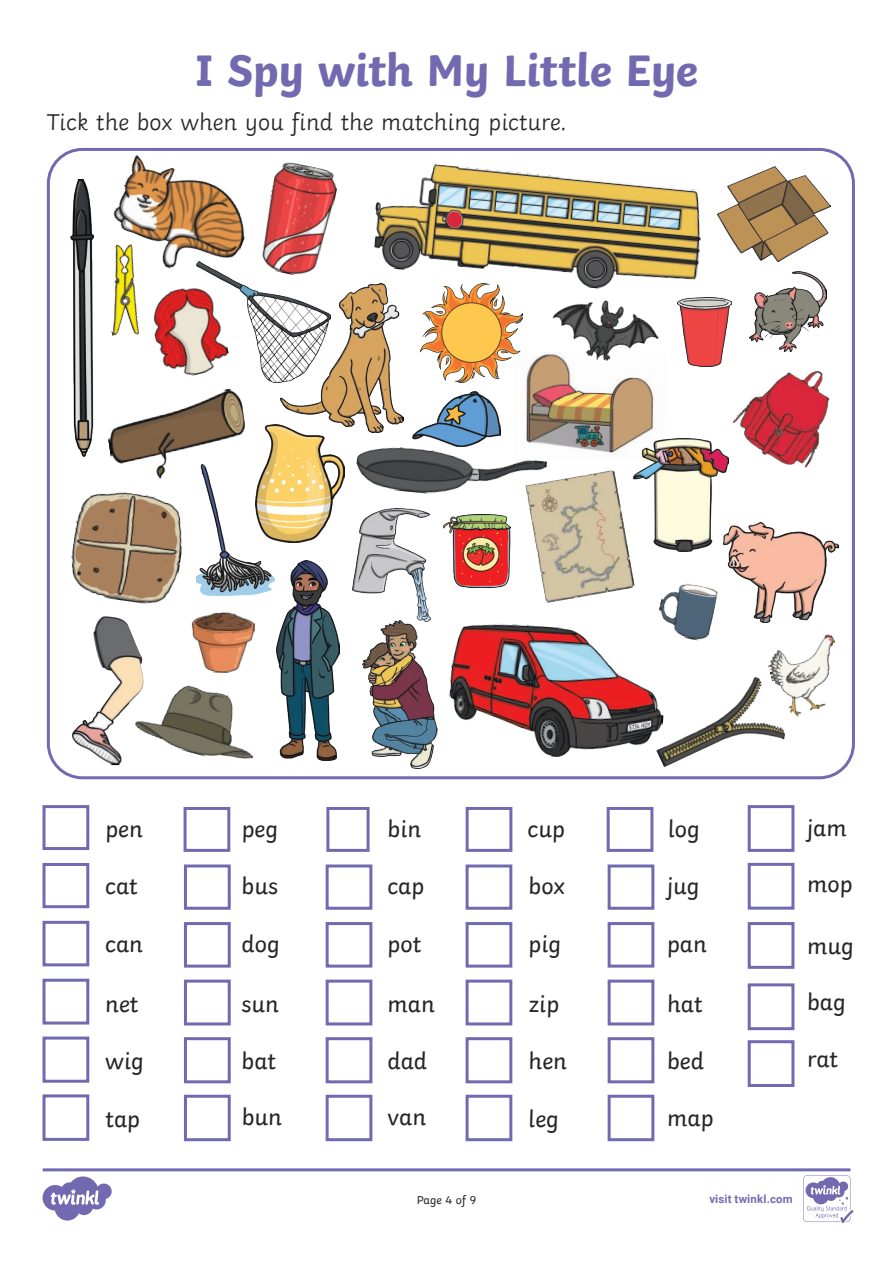
<style>
.page{position:relative;width:893px;height:1263px;background:#fff}
.page>*{position:absolute;margin:0;border:0;box-sizing:border-box;transform-origin:0 0}
.Heading_1{font:700 46.5px "Twinkl";letter-spacing:-.015em;color:#726ab0}
.KS1_Body_Copy{font:24px "Twinkl";color:#282526}
.Aim{font:300 24px "Twinkl";color:#282526}
.t1{font:12px "Twinkl";letter-spacing:-.005em;color:#282526}
.t2{font:700 11.4px "Roboto";letter-spacing:.02em;color:#726ab0}
</style>
<div class="page">
<div style="left:43px;top:805px;width:46px;height:45px;border:3px solid #726ab0"></div>
<div style="left:607px;top:807px;width:46px;height:45px;border:3px solid #726ab0"></div>
<div style="left:43px;top:863px;width:46px;height:45px;border:3px solid #726ab0"></div>
<div style="left:608px;top:864px;width:46px;height:46px;border:3px solid #726ab0"></div>
<div style="left:43px;top:921px;width:46px;height:45px;border:3px solid #726ab0"></div>
<div style="left:608px;top:922px;width:46px;height:45px;border:3px solid #726ab0"></div>
<div style="left:43px;top:979px;width:46px;height:45px;border:3px solid #726ab0"></div>
<div style="left:608px;top:979px;width:46px;height:46px;border:3px solid #726ab0"></div>
<div style="left:43px;top:1036px;width:46px;height:47px;border:3px solid #726ab0"></div>
<div style="left:608px;top:1037px;width:46px;height:46px;border:3px solid #726ab0"></div>
<div style="left:184px;top:807px;width:46px;height:45px;border:3px solid #726ab0"></div>
<div style="left:326px;top:807px;width:44px;height:45px;border:3px solid #726ab0"></div>
<div style="left:466px;top:807px;width:46px;height:45px;border:3px solid #726ab0"></div>
<div style="left:184px;top:1095px;width:47px;height:46px;border:3px solid #726ab0"></div>
<div style="left:326px;top:1095px;width:46px;height:46px;border:3px solid #726ab0"></div>
<div style="left:184px;top:864px;width:47px;height:46px;border:3px solid #726ab0"></div>
<div style="left:326px;top:864px;width:46px;height:46px;border:3px solid #726ab0"></div>
<div style="left:466px;top:864px;width:46px;height:46px;border:3px solid #726ab0"></div>
<div style="left:748px;top:863px;width:46px;height:47px;border:3px solid #726ab0"></div>
<div style="left:748px;top:922px;width:46px;height:47px;border:3px solid #726ab0"></div>
<div style="left:184px;top:922px;width:47px;height:45px;border:3px solid #726ab0"></div>
<div style="left:326px;top:922px;width:46px;height:45px;border:3px solid #726ab0"></div>
<div style="left:466px;top:922px;width:46px;height:45px;border:3px solid #726ab0"></div>
<div style="left:43px;top:1094px;width:46px;height:47px;border:3px solid #726ab0"></div>
<div style="left:466px;top:1095px;width:46px;height:46px;border:3px solid #726ab0"></div>
<div style="left:184px;top:979px;width:47px;height:46px;border:3px solid #726ab0"></div>
<div style="left:326px;top:979px;width:46px;height:46px;border:3px solid #726ab0"></div>
<div style="left:466px;top:979px;width:46px;height:46px;border:3px solid #726ab0"></div>
<div style="left:748px;top:805px;width:46px;height:47px;border:3px solid #726ab0"></div>
<div style="left:748px;top:983px;width:46px;height:47px;border:3px solid #726ab0"></div>
<div style="left:184px;top:1037px;width:47px;height:46px;border:3px solid #726ab0"></div>
<div style="left:326px;top:1037px;width:46px;height:46px;border:3px solid #726ab0"></div>
<div style="left:466px;top:1037px;width:46px;height:46px;border:3px solid #726ab0"></div>
<div style="left:608px;top:1095px;width:46px;height:46px;border:3px solid #726ab0"></div>
<div style="left:748px;top:1040px;width:46px;height:47px;border:3px solid #726ab0"></div>
<img style="left:525px;top:354px;width:129px;height:100px">
<img style="left:162px;top:289px;width:34px;height:87px">
<img style="left:646px;top:676px;width:141px;height:104px">
<img style="left:764px;top:634px;width:72px;height:86px">
<img style="left:449px;top:623px;width:220px;height:141px">
<img style="left:353px;top:508px;width:78px;height:113px">
<img style="left:421px;top:298px;width:102px;height:85px">
<img style="left:728px;top:347px;width:127px;height:131px">
<img style="left:727px;top:523px;width:111px;height:100px">
<img style="left:71px;top:180px;width:22px;height:276px">
<img style="left:678px;top:297px;width:53px;height:70px">
<img style="left:633px;top:438px;width:95px;height:113px">
<img style="left:655px;top:583px;width:63px;height:59px">
<img style="left:196px;top:485px;width:79px;height:111px">
<img style="left:529px;top:470px;width:106px;height:133px">
<img style="left:276px;top:561px;width:64px;height:199px">
<img style="left:108px;top:389px;width:137px;height:96px">
<img style="left:255px;top:425px;width:89px;height:117px">
<img style="left:71px;top:492px;width:112px;height:112px">
<img style="left:356px;top:443px;width:191px;height:62px">
<img style="left:196px;top:289px;width:85px;height:93px">
<img style="left:717px;top:166px;width:114px;height:96px">
<img style="left:281px;top:284px;width:122px;height:148px">
<img style="left:85px;top:237px;width:79px;height:121px">
<img style="left:103px;top:155px;width:148px;height:134px">
<img style="left:413px;top:392px;width:88px;height:54px">
<img style="left:262px;top:162px;width:75px;height:113px">
<img style="left:545px;top:300px;width:114px;height:73px">
<img style="left:370px;top:164px;width:335px;height:134px">
<img style="left:362px;top:621px;width:75px;height:147px">
<img style="left:750px;top:272px;width:77px;height:80px">
<img style="left:444px;top:515px;width:67px;height:72px">
<img style="left:191px;top:612px;width:64px;height:61px">
<img style="left:144px;top:685px;width:110px;height:74px">
<img style="left:72px;top:616px;width:72px;height:149px">
<svg style="left:43px;top:1168px;width:810px;height:55px"></svg>
<p class="Heading_1" style="left:195px;top:32px;width:504px">I Spy with My Little Eye</p>
<p class="Aim" style="left:47px;top:104px;width:521px">Tick the box when you find the matching picture.</p>
<p class="KS1_Body_Copy" style="left:105px;top:811px;width:39px">pen</p>
<p class="KS1_Body_Copy" style="left:242px;top:811px;width:38px">peg</p>
<p class="KS1_Body_Copy" style="left:388px;top:811px;width:35px">bin</p>
<p class="KS1_Body_Copy" style="left:528px;top:811px;width:39px">cup</p>
<p class="KS1_Body_Copy" style="left:668px;top:811px;width:34px">log</p>
<p class="KS1_Body_Copy" style="left:807px;top:809px;width:41px">jam</p>
<p class="KS1_Body_Copy" style="left:105px;top:868px;width:34px">cat</p>
<p class="KS1_Body_Copy" style="left:242px;top:868px;width:38px">bus</p>
<p class="KS1_Body_Copy" style="left:387px;top:868px;width:38px">cap</p>
<p class="KS1_Body_Copy" style="left:529px;top:868px;width:38px">box</p>
<p class="KS1_Body_Copy" style="left:667px;top:868px;width:34px">jug</p>
<p class="KS1_Body_Copy" style="left:807px;top:866px;width:47px">mop</p>
<p class="KS1_Body_Copy" style="left:105px;top:925px;width:39px">can</p>
<p class="KS1_Body_Copy" style="left:242px;top:925px;width:40px">dog</p>
<p class="KS1_Body_Copy" style="left:387px;top:925px;width:35px">pot</p>
<p class="KS1_Body_Copy" style="left:529px;top:925px;width:34px">pig</p>
<p class="KS1_Body_Copy" style="left:667px;top:925px;width:41px">pan</p>
<p class="KS1_Body_Copy" style="left:807px;top:927px;width:48px">mug</p>
<p class="KS1_Body_Copy" style="left:105px;top:985px;width:35px">net</p>
<p class="KS1_Body_Copy" style="left:242px;top:985px;width:39px">sun</p>
<p class="KS1_Body_Copy" style="left:387px;top:985px;width:49px">man</p>
<p class="KS1_Body_Copy" style="left:529px;top:985px;width:32px">zip</p>
<p class="KS1_Body_Copy" style="left:667px;top:985px;width:37px">hat</p>
<p class="KS1_Body_Copy" style="left:105px;top:1042px;width:40px">wig</p>
<p class="KS1_Body_Copy" style="left:242px;top:1042px;width:36px">bat</p>
<p class="KS1_Body_Copy" style="left:387px;top:1042px;width:41px">dad</p>
<p class="KS1_Body_Copy" style="left:529px;top:1042px;width:40px">hen</p>
<p class="KS1_Body_Copy" style="left:667px;top:1042px;width:38px">bed</p>
<p class="KS1_Body_Copy" style="left:667px;top:1099px;width:48px">map</p>
<p class="KS1_Body_Copy" style="left:242px;top:1099px;width:42px">bun</p>
<p class="KS1_Body_Copy" style="left:388px;top:1099px;width:40px">van</p>
<p class="KS1_Body_Copy" style="left:105px;top:1100px;width:36px">tap</p>
<p class="KS1_Body_Copy" style="left:528px;top:1100px;width:32px">leg</p>
<p class="KS1_Body_Copy" style="left:807px;top:983px;width:40px">bag</p>
<p class="KS1_Body_Copy" style="left:807px;top:1040px;width:33px">rat</p>
<p class="t1" style="left:417px;top:1191px;width:61px">Page 4 of 9</p>
<p class="t2" style="left:709px;top:1191px;width:85px">visit twinkl.com</p>
</div>
